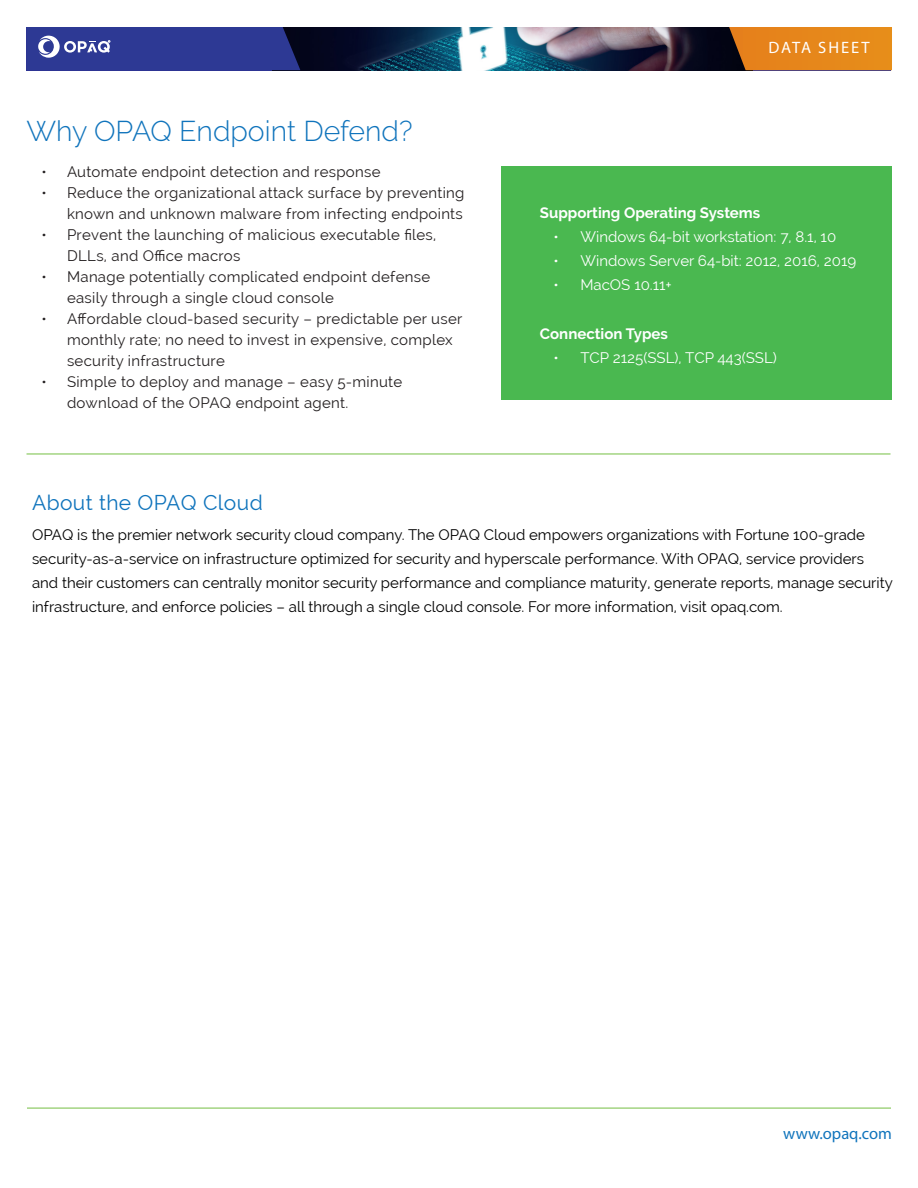
<style>
.page{position:relative;width:918px;height:1188px;background:#fff}
.page>*{position:absolute;margin:0;border:0;box-sizing:border-box;transform-origin:0 0}
.balanced{font:300 28.5px "Raleway";color:#1074bc}
.balanced-2{font:21px "Raleway";letter-spacing:.02em;color:#1074bc}
.t1{font:16.5px "Myriad Pro";color:#1074bc}
.balanced-3{font:16.5px "Myriad Pro";letter-spacing:.12em;color:#fff}
.balanced-4{font:15px/21px "Raleway";letter-spacing:.02em;color:#231f20}
.balanced-5{font:15px/24px "Raleway";color:#000}
.t2{font:15px "Raleway";color:#fff}
.t3{font:700 15px "Raleway";color:#fff}
</style>
<div class="page">
<img style="left:300px;top:27px;width:429px;height:43px">
<svg style="left:27px;top:27px;width:273px;height:43px"></svg>
<hr style="left:27px;top:1108px;width:864px;height:1px;background:#74bf43">
<hr style="left:27px;top:454px;width:864px;height:1px;background:#74bf43">
<div style="left:729px;top:27px;width:163px;height:43px;background:#e6871b"></div>
<div style="left:501px;top:167px;width:390px;height:233px;background:#4ab850"></div>
<p class="balanced" style="left:27px;top:115px;width:388px">Why OPAQ Endpoint Defend?</p>
<p class="balanced-4" style="left:42px;top:161px;width:341px">• Automate endpoint detection and response</p>
<p class="balanced-4" style="left:42px;top:182px;width:424px;text-align:right">• Reduce the organizational attack surface by preventing known and unknown malware from infecting endpoints</p>
<p class="balanced-4" style="left:67px;top:224px;width:371px;text-indent:-26px">• Prevent the launching of malicious executable files,<br>DLLs, and Office macros</p>
<p class="balanced-4" style="left:67px;top:266px;width:365px;text-indent:-26px">• Manage potentially complicated endpoint defense easily through a single cloud console</p>
<p class="balanced-4" style="left:67px;top:308px;width:397px;text-indent:-26px">• Affordable cloud-based security – predictable per user monthly rate; no need to invest in expensive, complex security infrastructure</p>
<p class="balanced-4" style="left:67px;top:371px;width:337px;text-indent:-26px">• Simple to deploy and manage – easy 5-minute download of the OPAQ endpoint agent.</p>
<p class="balanced-3" style="left:769px;top:38px;width:103px">DATA SHEET</p>
<p class="t3" style="left:540px;top:204px;width:222px">Supporting Operating Systems</p>
<p class="t2" style="left:553px;top:228px;width:284px">• Windows 64-bit workstation: 7, 8.1, 10</p>
<p class="t2" style="left:553px;top:252px;width:304px">• Windows Server 64-bit: 2012, 2016, 2019</p>
<p class="t2" style="left:553px;top:276px;width:120px">• MacOS 10.11+</p>
<p class="t3" style="left:540px;top:325px;width:130px">Connection Types</p>
<p class="t2" style="left:553px;top:349px;width:225px">• TCP 2125(SSL), TCP 443(SSL)</p>
<p class="balanced-2" style="left:32px;top:490px;width:232px">About the OPAQ Cloud</p>
<p class="balanced-5" style="left:32px;top:523px;width:862px">OPAQ is the premier network security cloud company. The OPAQ Cloud empowers organizations with Fortune 100-grade security-as-a-service on infrastructure optimized for security and hyperscale performance. With OPAQ, service providers and their customers can centrally monitor security performance and compliance maturity, generate reports, manage security infrastructure, and enforce policies – all through a single cloud console. For more information, visit opaq.com.</p>
<p class="t1" style="left:783px;top:1123px;width:110px">www.opaq.com</p>
</div>
